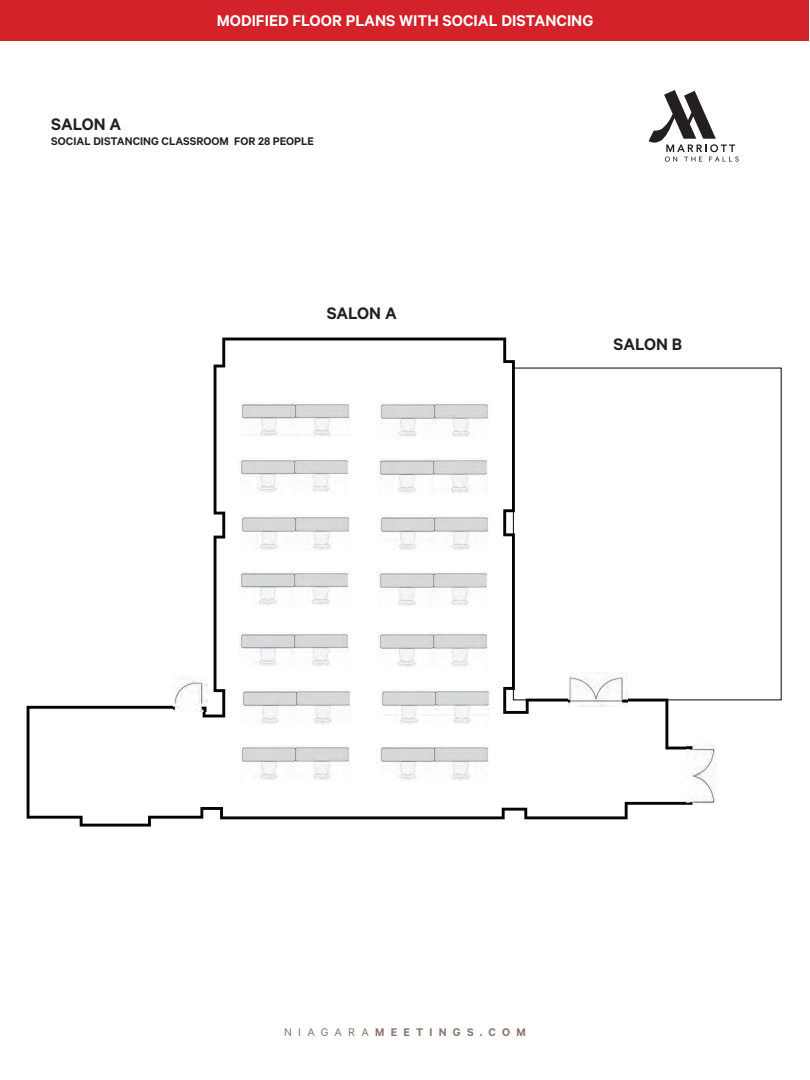
<style>
.page{position:relative;width:810px;height:1080px;background:#fff}
.page>*{position:absolute;margin:0;border:0;box-sizing:border-box;transform-origin:0 0}
.t1{font:600 18.75px "Calibre";letter-spacing:-.005em;color:#231f20}
.t2{font:600 17.5px "Calibre";color:#fff}
.t3{font:600 12.5px "Calibre";color:#231f20}
.t4{font:600 12.5px "Calibre";letter-spacing:.5em;color:#877269}
.s1{font-weight:400}
</style>
<div class="page">
<div style="left:1px;top:0;width:808px;height:41px;background:#d3222a"></div>
<svg style="left:649px;top:90px;width:90px;height:72px"></svg>
<svg style="left:27px;top:338px;width:665px;height:489px"></svg>
<div style="left:513px;top:368px;width:268px;height:332px;border:1px solid #040503"></div>
<img style="left:174px;top:678px;width:33px;height:33px">
<img style="left:686px;top:744px;width:30px;height:59px">
<img style="left:568px;top:673px;width:60px;height:33px">
<img style="left:240px;top:402px;width:109px;height:35px">
<img style="left:379px;top:403px;width:109px;height:34px">
<img style="left:239px;top:458px;width:109px;height:35px">
<img style="left:378px;top:458px;width:109px;height:35px">
<img style="left:240px;top:515px;width:109px;height:35px">
<img style="left:379px;top:516px;width:109px;height:34px">
<img style="left:240px;top:571px;width:109px;height:35px">
<img style="left:379px;top:571px;width:109px;height:35px">
<img style="left:240px;top:632px;width:109px;height:35px">
<img style="left:379px;top:632px;width:109px;height:35px">
<img style="left:241px;top:689px;width:109px;height:35px">
<img style="left:380px;top:690px;width:109px;height:35px">
<img style="left:240px;top:745px;width:109px;height:35px">
<img style="left:379px;top:746px;width:109px;height:34px">
<h1 class="t2" style="left:217px;top:10px;width:378px">MODIFIED FLOOR PLANS WITH SOCIAL DISTANCING</h1>
<h1 class="t1" style="left:51px;top:113px;width:72px">SALON A</h1>
<h1 class="t3" style="left:51px;top:134px;width:264px">SOCIAL DISTANCING CLASSROOM FOR 28 PEOPLE</h1>
<h1 class="t1" style="left:327px;top:302px;width:72px">SALON A</h1>
<p class="t1" style="left:614px;top:333px;width:70px">SALON B</p>
<p class="t4" style="left:284px;top:1025px;width:243px"><span class="s1">NIAGARA</span>MEETINGS.COM</p>
</div>
